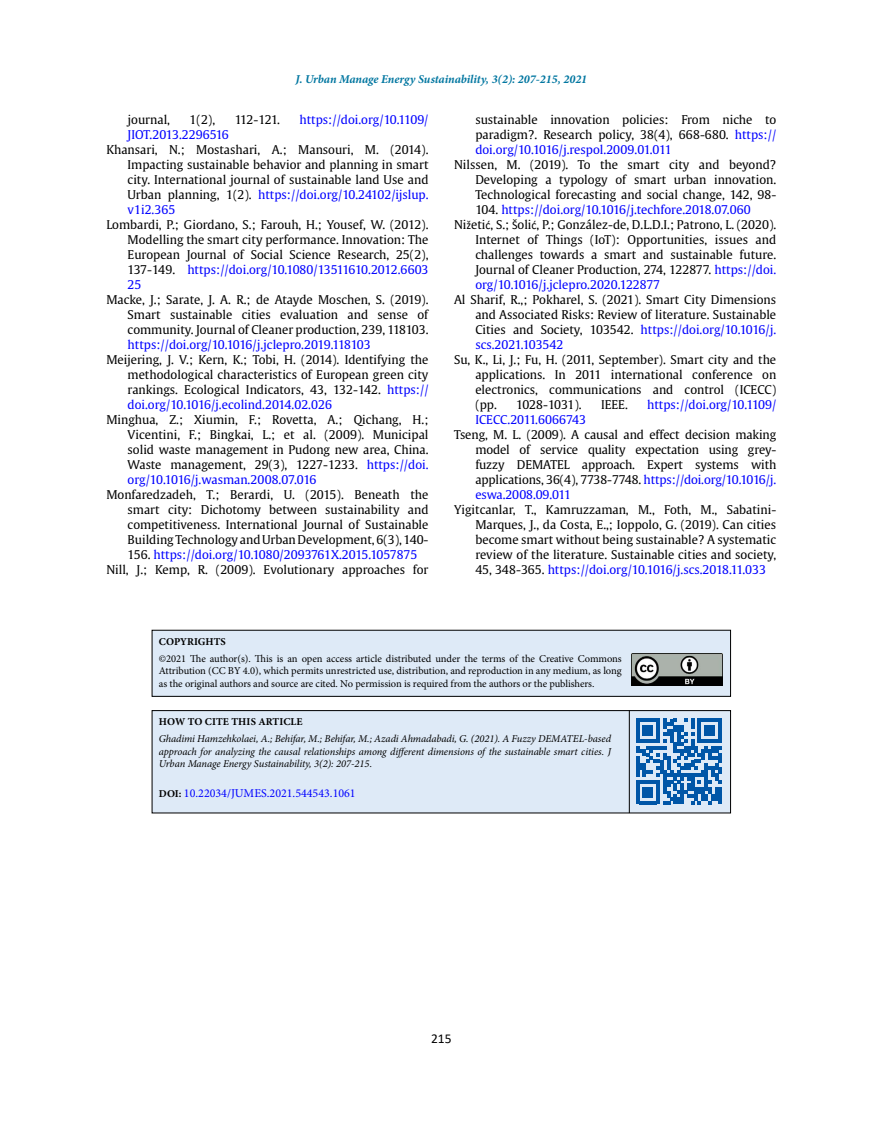
<style>
.page{position:relative;width:872px;height:1127px;background:#fff}
.page>*{position:absolute;margin:0;border:0;box-sizing:border-box;transform-origin:0 0}
.t1{font:13.5px "Calibri";color:#000}
.t2{font:12px/15px "Gulliver";color:#000;text-align:justify}
.t3{font:12px "Gulliver";color:#00f}
.t4{font:italic 700 12px "Minion Pro";letter-spacing:-.005em;color:#0076a0}
.t5{font:12px "Minion Pro";color:#00f}
.t6{font:12px "Gulliver";letter-spacing:-.025em;color:#000}
.t7{font:10.5px/12.6px "Minion Pro";letter-spacing:-.01em;color:#000;text-align:justify}
.t8{font:italic 10.5px/12.6px "Minion Pro";letter-spacing:-.01em;color:#000;text-align:justify}
.t9{font:700 10.5px "Minion Pro";letter-spacing:.005em;color:#000}
.s1{color:#00f}
.s2{color:#000}
.s3{font-family:"Calibri"}
.s4{font-weight:700;font-size:10.5px;color:#000}
</style>
<div class="page">
<div style="left:152px;top:630px;width:578px;height:66px;background:#deeaf7"></div>
<div style="left:152px;top:630px;width:579px;height:67px;border:1px solid #000"></div>
<img style="left:631px;top:653px;width:91px;height:32px">
<div style="left:152px;top:710px;width:578px;height:103px;background:#deeaf7"></div>
<div style="left:152px;top:710px;width:579px;height:103px;border:1px solid #000"></div>
<hr style="left:629px;top:710px;width:1px;height:103px;background:#000">
<svg style="left:636px;top:718px;width:85px;height:86px"></svg>
<p class="t4" style="left:295px;top:70px;width:293px">J. Urban Manage Energy Sustainability, 3(2): 207-215, 2021</p>
<p class="t2" style="left:128px;top:112px;width:44px">journal,</p>
<p class="t2" style="left:190px;top:112px;width:27px">1(2),</p>
<p class="t2" style="left:235px;top:112px;width:47px">112-121.</p>
<p class="t3" style="left:299px;top:112px;width:131px">https://doi.org/10.1109/</p>
<p class="t3" style="left:128px;top:127px;width:103px">JIOT.2013.2296516</p>
<p class="t2" style="left:128px;top:142px;width:302px;text-indent:-21px">Khansari, N.; Mostashari, A.; Mansouri, M. (2014).<br>Impacting sustainable behavior and planning in smart city. International journal of sustainable land Use and Urban planning, 1(2). <span class="s1">https://doi.org/10.24102/ijslup. v1i2.365</span></p>
<p class="t2" style="left:128px;top:217px;width:302px;text-indent:-21px">Lombardi, P.; Giordano, S.; Farouh, H.; Yousef, W. (2012).<br>Modelling the smart city performance. Innovation: The European Journal of Social Science Research, 25(2), 137-149. <span class="s1">https://doi.org/10.1080/13511610.2012.6603<br>25</span></p>
<p class="t2" style="left:128px;top:292px;width:302px;text-indent:-21px">Macke, J.; Sarate, J. A. R.; de Atayde Moschen, S. (2019).<br>Smart sustainable cities evaluation and sense of community. Journal of Cleaner production, 239, 118103.</p>
<p class="t3" style="left:128px;top:337px;width:245px">https://doi.org/10.1016/j.jclepro.2019.118103</p>
<p class="t2" style="left:128px;top:352px;width:302px;text-indent:-21px">Meijering, J. V.; Kern, K.; Tobi, H. (2014). Identifying the methodological characteristics of European green city rankings. Ecological Indicators, 43, 132-142. <span class="s1">https:// doi.org/10.1016/j.ecolind.2014.02.026</span></p>
<p class="t2" style="left:128px;top:412px;width:302px;text-indent:-21px">Minghua, Z.; Xiumin, F.; Rovetta, A.; Qichang, H.; Vicentini, F.; Bingkai, L.; et al. (2009). Municipal solid waste management in Pudong new area, China.<br>Waste management, 29(3), 1227-1233. <span class="s1">https://doi. org/10.1016/j.wasman.2008.07.016</span></p>
<p class="t2" style="left:106px;top:487px;width:324px">Monfaredzadeh, T.; Berardi, U. (2015). Beneath the</p>
<p class="t2" style="left:128px;top:502px;width:302px">smart city: Dichotomy between sustainability and</p>
<p class="t2" style="left:128px;top:517px;width:302px">competitiveness. International Journal of Sustainable</p>
<p class="t2" style="left:128px;top:532px;width:302px">Building Technology and Urban Development, 6(3), 140-</p>
<p class="t3" style="left:128px;top:547px;width:291px"><span class="s2">156.</span> https://doi.org/10.1080/2093761X.2015.1057875</p>
<p class="t2" style="left:106px;top:562px;width:324px">Nill, J.; Kemp, R. (2009). Evolutionary approaches for</p>
<p class="t2" style="left:475px;top:112px;width:302px">sustainable innovation policies: From niche to paradigm?. Research policy, 38(4), 668-680. <span class="s1">https:// doi.org/10.1016/j.respol.2009.01.011</span></p>
<p class="t2" style="left:454px;top:157px;width:324px">Nilssen, M. (2019). To the smart city and beyond?</p>
<p class="t2" style="left:475px;top:172px;width:302px">Developing a typology of smart urban innovation.</p>
<p class="t2" style="left:475px;top:187px;width:302px">Technological forecasting and social change, 142, 98-</p>
<p class="t3" style="left:475px;top:202px;width:277px"><span class="s2">104.</span> https://doi.org/10.1016/j.techfore.2018.07.060</p>
<p class="t2" style="left:454px;top:217px;width:324px">Ni<span class="s3">ž</span>eti<span class="s3">ć</span>, S.; <span class="s3">Š</span>oli<span class="s3">ć</span>, P.; González-de, D.L.D.I.; Patrono, L. (2020).</p>
<p class="t2" style="left:475px;top:232px;width:302px">Internet of Things (IoT): Opportunities, issues and</p>
<p class="t2" style="left:475px;top:247px;width:302px">challenges towards a smart and sustainable future.</p>
<p class="t2" style="left:475px;top:262px;width:302px">Journal of Cleaner Production, 274, 122877. <span class="s1">https://doi.</span></p>
<p class="t3" style="left:475px;top:277px;width:186px">org/10.1016/j.jclepro.2020.122877</p>
<p class="t2" style="left:475px;top:292px;width:302px;text-indent:-21px">Al Sharif, R.,; Pokharel, S. (2021). Smart City Dimensions and Associated Risks: Review of literature. Sustainable Cities and Society, 103542. <span class="s1">https://doi.org/10.1016/j. scs.2021.103542</span></p>
<p class="t2" style="left:475px;top:352px;width:302px;text-indent:-21px">Su, K., Li, J.; Fu, H. (2011, September). Smart city and the applications. In 2011 international conference on electronics, communications and control (ICECC) (pp.</p>
<p class="t6" style="left:516px;top:397px;width:67px">1028-1031).</p>
<p class="t2" style="left:601px;top:397px;width:28px">IEEE.</p>
<p class="t3" style="left:647px;top:397px;width:131px">https://doi.org/10.1109/</p>
<p class="t3" style="left:475px;top:412px;width:112px">ICECC.2011.6066743</p>
<p class="t2" style="left:475px;top:427px;width:302px;text-indent:-21px">Tseng, M. L. (2009). A causal and effect decision making model of service quality expectation using grey&shy;fuzzy DEMATEL approach. Expert systems with applications, 36(4), 7738-7748. <span class="s1">https://doi.org/10.1016/j. eswa.2008.09.011</span></p>
<p class="t2" style="left:475px;top:502px;width:302px;text-indent:-21px">Yigitcanlar, T., Kamruzzaman, M., Foth, M., Sabatini-Marques, J., da Costa, E.,; Ioppolo, G. (2019). Can cities become smart without being sustainable? A systematic review of the literature. Sustainable cities and society, 45, 348-365. <span class="s1">https://doi.org/10.1016/j.scs.2018.11.033</span></p>
<p class="t9" style="left:159px;top:634px;width:68px">COPYRIGHTS</p>
<p class="t7" style="left:159px;top:652px;width:464px">©2021 The author(s). This is an open access article distributed under the terms of the Creative Commons Attribution (CC BY 4.0), which permits unrestricted use, distribution, and reproduction in any medium, as long as the original authors and source are cited. No permission is required from the authors or the publishers.</p>
<p class="t9" style="left:159px;top:714px;width:145px">HOW TO CITE THIS ARTICLE</p>
<p class="t8" style="left:159px;top:732px;width:453px">Ghadimi Hamzehkolaei, A.; Behifar, M.; Behifar, M.; Azadi Ahmadabadi, G. (2021). A Fuzzy DEMATEL-based approach for analyzing the causal relationships among different dimensions of the sustainable smart cities. J Urban Manage Energy Sustainability, 3(2): 207-215.</p>
<p class="t5" style="left:159px;top:785px;width:198px"><span class="s4">DOI:</span> 10.22034/JUMES.2021.544543.1061</p>
<p class="t1" style="left:431px;top:1029px;width:22px">215</p>
</div>
